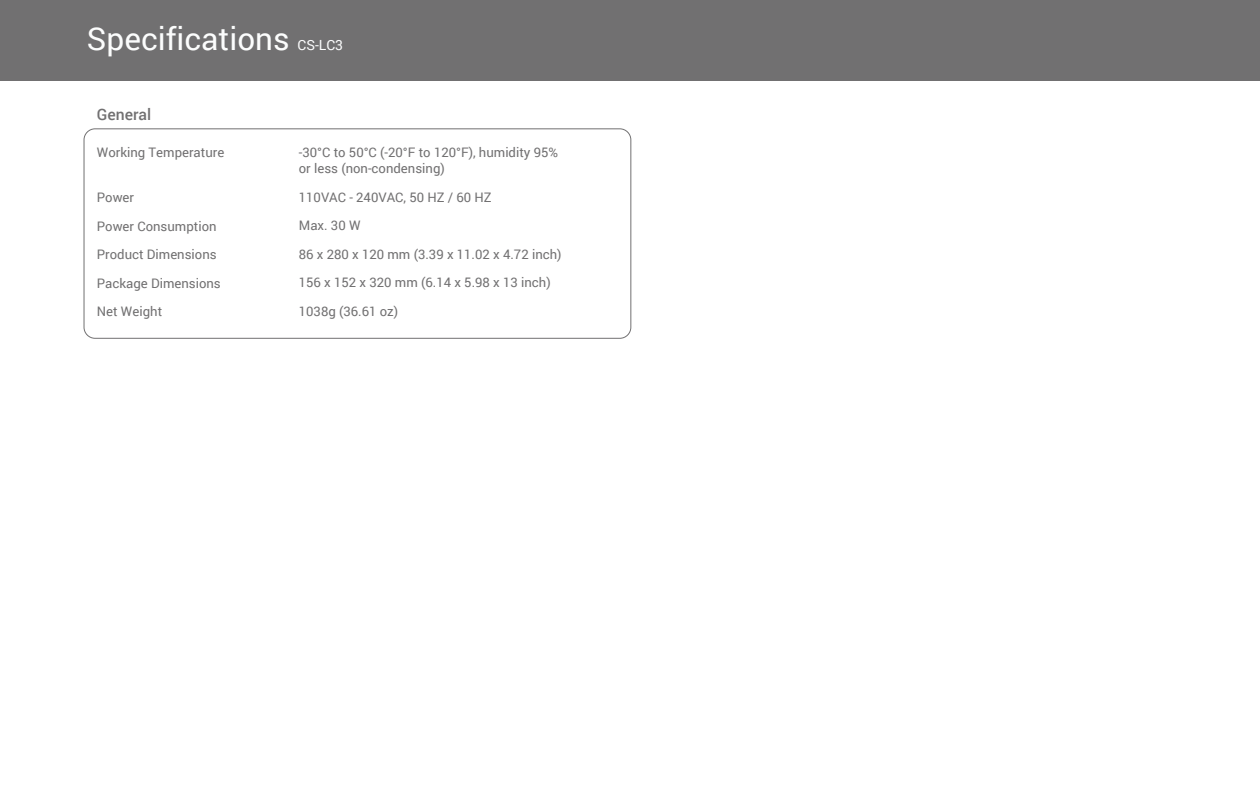
<style>
.page{position:relative;width:1260px;height:788px;background:#fff}
.page>*{position:absolute;margin:0;border:0;box-sizing:border-box;transform-origin:0 0}
.t1{font:31.5px "Roboto";color:#fcfdfd}
.t2{font:500 15.75px "Roboto";color:#717071}
.t3{font:14px "Roboto";color:#fcfdfd}
.t4{font:13.12px/15.8px "Roboto";color:#717071}
</style>
<div class="page">
<div style="left:84px;top:128px;width:547px;height:211px;border:1px solid #717071;border-radius:11px"></div>
<div style="left:0;top:0;width:1260px;height:80px;background:#717071"></div>
<h1 class="t1" style="left:87px;top:16px;width:204px">Specifications</h1>
<p class="t3" style="left:297px;top:35px;width:47px">CS-LC3</p>
<p class="t2" style="left:97px;top:103px;width:56px">General</p>
<p class="t4" style="left:97px;top:144px;width:129px">Working Temperature</p>
<p class="t4" style="left:299px;top:144px;width:261px">-30°C to 50°C (-20°F to 120°F), humidity 95% or less (non-condensing)</p>
<p class="t4" style="left:97px;top:189px;width:39px">Power</p>
<p class="t4" style="left:299px;top:189px;width:194px">110VAC - 240VAC, 50 HZ / 60 HZ</p>
<p class="t4" style="left:97px;top:218px;width:121px">Power Consumption</p>
<p class="t4" style="left:299px;top:217px;width:63px">Max. 30 W</p>
<p class="t4" style="left:97px;top:246px;width:121px">Product Dimensions</p>
<p class="t4" style="left:299px;top:246px;width:264px">86 x 280 x 120 mm (3.39 x 11.02 x 4.72 inch)</p>
<p class="t4" style="left:97px;top:275px;width:125px">Package Dimensions</p>
<p class="t4" style="left:299px;top:274px;width:253px">156 x 152 x 320 mm (6.14 x 5.98 x 13 inch)</p>
<p class="t4" style="left:97px;top:303px;width:67px">Net Weight</p>
<p class="t4" style="left:299px;top:303px;width:101px">1038g (36.61 oz)</p>
</div>
